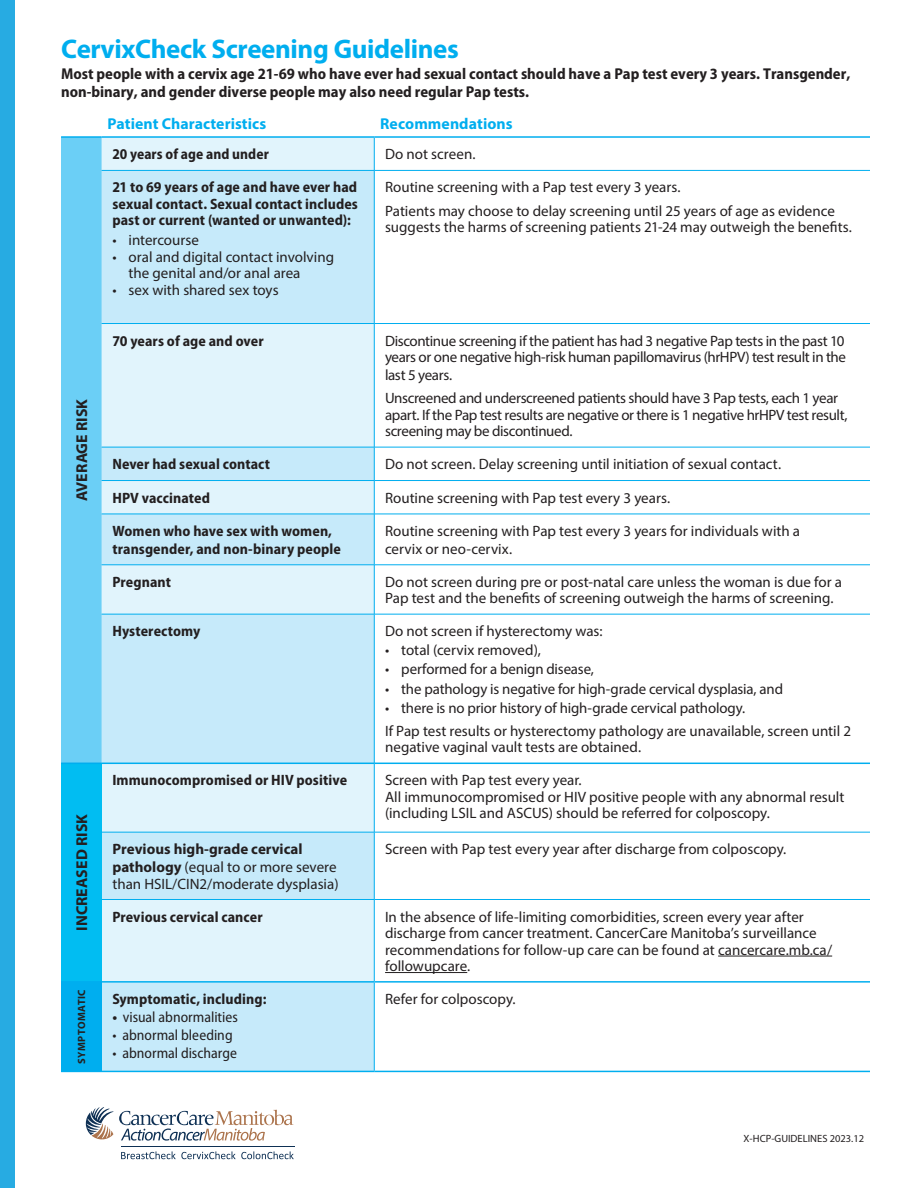
<style>
.page{position:relative;width:918px;height:1188px;background:#fff}
.page>*{position:absolute;margin:0;border:0;box-sizing:border-box;transform-origin:0 0}
.text{font:700 27px "Myriad Pro";letter-spacing:-.015em;color:#00aeef}
.text-2{font:700 semi-condensed 15.75px/18px "Myriad Pro";color:#231f20}
.text-3{font:700 15.75px "Myriad Pro";letter-spacing:.005em;color:#00aeef}
.text-4{font:700 15.75px "Myriad Pro";letter-spacing:.005em;color:#231f20}
.text-5{font:15px/16.5px "Myriad Pro";letter-spacing:-.005em;color:#231f20}
.text-6{font:700 semi-condensed 15px/16.5px "Myriad Pro";letter-spacing:.005em;color:#231f20;text-align:justify}
.text-7{font:15px/16.5px "Myriad Pro";letter-spacing:-.025em;color:#231f20}
.text-8{font:700 15px/18px "Myriad Pro";color:#231f20}
.text-9{font:semi-condensed 15px "Myriad Pro";color:#231f20}
.t1{font:10.5px "Myriad Pro";color:#231f20}
.text-10{font:700 10.5px "Myriad Pro";letter-spacing:.035em;color:#231f20}
.s1{font-weight:400}
.s2{font-weight:700}
</style>
<div class="page">
<div style="left:61px;top:137px;width:41px;height:626px;background:#6bcff6"></div>
<div style="left:102px;top:138px;width:272px;height:32px;background:#e1f4fc"></div>
<svg style="left:102px;top:171px;width:272px;height:900px;background:#cfedfa"></svg>
<div style="left:61px;top:763px;width:41px;height:219px;background:#01bdf2"></div>
<div style="left:61px;top:982px;width:41px;height:89px;background:#00aeef"></div>
<hr style="left:61px;top:136px;width:41px;height:2px;background:#00aeef">
<hr style="left:102px;top:136px;width:272px;height:2px;background:#00aeef">
<hr style="left:374px;top:136px;width:496px;height:2px;background:#00aeef">
<hr style="left:61px;top:763px;width:41px;height:1px;background:#00aeef">
<hr style="left:102px;top:763px;width:272px;height:1px;background:#00aeef">
<hr style="left:374px;top:763px;width:496px;height:1px;background:#00aeef">
<hr style="left:374px;top:138px;width:1px;height:32px;background:#00aeef">
<hr style="left:102px;top:170px;width:272px;height:1px;background:#00aeef">
<hr style="left:374px;top:170px;width:496px;height:1px;background:#00aeef">
<hr style="left:374px;top:171px;width:1px;height:152px;background:#00aeef">
<hr style="left:102px;top:323px;width:272px;height:1px;background:#00aeef">
<hr style="left:374px;top:323px;width:496px;height:1px;background:#00aeef">
<hr style="left:374px;top:324px;width:1px;height:123px;background:#00aeef">
<hr style="left:102px;top:447px;width:272px;height:1px;background:#00aeef">
<hr style="left:374px;top:447px;width:496px;height:1px;background:#00aeef">
<hr style="left:374px;top:447px;width:1px;height:33px;background:#00aeef">
<hr style="left:102px;top:480px;width:272px;height:1px;background:#00aeef">
<hr style="left:374px;top:480px;width:496px;height:1px;background:#00aeef">
<hr style="left:374px;top:481px;width:1px;height:33px;background:#00aeef">
<hr style="left:102px;top:514px;width:272px;height:1px;background:#00aeef">
<hr style="left:374px;top:514px;width:496px;height:1px;background:#00aeef">
<hr style="left:374px;top:514px;width:1px;height:51px;background:#00aeef">
<hr style="left:102px;top:565px;width:272px;height:1px;background:#00aeef">
<hr style="left:374px;top:565px;width:496px;height:1px;background:#00aeef">
<hr style="left:374px;top:565px;width:1px;height:49px;background:#00aeef">
<hr style="left:102px;top:614px;width:272px;height:1px;background:#00aeef">
<hr style="left:374px;top:614px;width:496px;height:1px;background:#00aeef">
<hr style="left:374px;top:614px;width:1px;height:149px;background:#00aeef">
<hr style="left:61px;top:1071px;width:41px;height:1px;background:#00aeef">
<hr style="left:102px;top:1071px;width:272px;height:1px;background:#00aeef">
<hr style="left:374px;top:1071px;width:496px;height:1px;background:#00aeef">
<hr style="left:374px;top:763px;width:1px;height:69px;background:#00aeef">
<hr style="left:102px;top:832px;width:272px;height:1px;background:#00aeef">
<hr style="left:374px;top:832px;width:496px;height:1px;background:#00aeef">
<hr style="left:374px;top:832px;width:1px;height:67px;background:#00aeef">
<hr style="left:102px;top:899px;width:272px;height:1px;background:#00aeef">
<hr style="left:374px;top:899px;width:496px;height:1px;background:#00aeef">
<hr style="left:374px;top:900px;width:1px;height:81px;background:#00aeef">
<hr style="left:374px;top:983px;width:1px;height:88px;background:#00aeef">
<hr style="left:102px;top:981px;width:272px;height:2px;background:#00aeef">
<hr style="left:374px;top:981px;width:496px;height:2px;background:#00aeef">
<hr style="left:61px;top:981px;width:41px;height:2px;background:#00aeef">
<hr style="left:718px;top:956px;width:114px;height:1px;background:#231f20">
<hr style="left:385px;top:972px;width:82px;height:1px;background:#231f20">
<div style="left:0;top:0;width:15px;height:1188px;background:#27abe2"></div>
<hr style="left:121px;top:1146px;width:173px;height:1px;background:#0e3054">
<svg style="left:86px;top:1107px;width:207px;height:34px"></svg>
<svg style="left:121px;top:1151px;width:173px;height:8px"></svg>
<p class="text" style="left:61px;top:31px;width:399px">CervixCheck Screening Guidelines</p>
<p class="text-2" style="left:61px;top:65px;width:791px">Most people with a cervix age 21-69 who have ever had sexual contact should have a Pap test every 3 years. Transgender, non-binary, and gender diverse people may also need regular Pap tests.</p>
<p class="text-3" style="left:108px;top:114px;width:160px">Patient Characteristics</p>
<p class="text-3" style="left:380px;top:114px;width:134px">Recommendations</p>
<p class="text-4" style="left:72px;top:501px;width:104px;rotate:-90deg">AVERAGE RISK</p>
<p class="text-4" style="left:72px;top:931px;width:118px;rotate:-90deg">INCREASED RISK</p>
<p class="text-6" style="left:112px;top:146px;width:158px">20 years of age and under</p>
<p class="text-5" style="left:385px;top:146px;width:92px">Do not screen.</p>
<p class="text-6" style="left:112px;top:179px;width:247px">21 to 69 years of age and have ever had sexual contact. Sexual contact includes past or current (wanted or unwanted):</p>
<p class="text-5" style="left:112px;top:232px;width:88px">• intercourse</p>
<p class="text-5" style="left:129px;top:248px;width:207px;text-indent:-16px">• oral and digital contact involving the genital and/or anal area</p>
<p class="text-5" style="left:112px;top:281px;width:168px">• sex with shared sex toys</p>
<p class="text-5" style="left:385px;top:179px;width:297px">Routine screening with a Pap test every 3 years.</p>
<p class="text-5" style="left:385px;top:202px;width:468px">Patients may choose to delay screening until 25 years of age as evidence suggests the harms of screening patients 21-24 may outweigh the benefits.</p>
<p class="text-6" style="left:112px;top:332px;width:153px">70 years of age and over</p>
<p class="text-7" style="left:385px;top:332px;width:463px">Discontinue screening if the patient has had 3 negative Pap tests in the past 10 years or one negative high-risk human papillomavirus (hrHPV) test result in the</p>
<p class="text-7" style="left:385px;top:367px;width:69px">last 5 years.</p>
<p class="text-7" style="left:385px;top:390px;width:464px">Unscreened and underscreened patients should have 3 Pap tests, each 1 year apart. If the Pap test results are negative or there is 1 negative hrHPV test result, screening may be discontinued.</p>
<p class="text-6" style="left:112px;top:456px;width:159px">Never had sexual contact</p>
<p class="text-5" style="left:385px;top:456px;width:398px">Do not screen. Delay screening until initiation of sexual contact.</p>
<p class="text-6" style="left:112px;top:490px;width:99px">HPV vaccinated</p>
<p class="text-5" style="left:385px;top:489px;width:287px">Routine screening with Pap test every 3 years.</p>
<p class="text-6" style="left:112px;top:522px;width:230px;line-height:18px">Women who have sex with women, transgender, and non-binary people</p>
<p class="text-5" style="left:385px;top:522px;width:417px;line-height:18px">Routine screening with Pap test every 3 years for individuals with a cervix or neo-cervix.</p>
<p class="text-6" style="left:112px;top:574px;width:60px">Pregnant</p>
<p class="text-5" style="left:385px;top:573px;width:459px">Do not screen during pre or post-natal care unless the woman is due for a<br>Pap test and the benefits of screening outweigh the harms of screening.</p>
<p class="text-6" style="left:112px;top:623px;width:89px">Hysterectomy</p>
<p class="text-5" style="left:385px;top:623px;width:219px">Do not screen if hysterectomy was:</p>
<p class="text-5" style="left:385px;top:642px;width:157px">• total (cervix removed),</p>
<p class="text-5" style="left:385px;top:661px;width:210px">• performed for a benign disease,</p>
<p class="text-5" style="left:385px;top:680px;width:399px">• the pathology is negative for high-grade cervical dysplasia, and</p>
<p class="text-5" style="left:385px;top:699px;width:362px">• there is no prior history of high-grade cervical pathology.</p>
<p class="text-5" style="left:385px;top:722px;width:468px">If Pap test results or hysterectomy pathology are unavailable, screen until 2 negative vaginal vault tests are obtained.</p>
<p class="text-6" style="left:112px;top:772px;width:236px">Immunocompromised or HIV positive</p>
<p class="text-5" style="left:385px;top:772px;width:461px">Screen with Pap test every year.<br>All immunocompromised or HIV positive people with any abnormal result (including LSIL and ASCUS) should be referred for colposcopy.</p>
<p class="text-8" style="left:112px;top:840px;width:226px">Previous high-grade cervical pathology <span class="s1">(equal to or more severe</span></p>
<p class="text-5" style="left:112px;top:875px;width:228px">than HSIL/CIN2/moderate dysplasia)</p>
<p class="text-5" style="left:385px;top:841px;width:403px">Screen with Pap test every year after discharge from colposcopy.</p>
<p class="text-6" style="left:112px;top:908px;width:152px">Previous cervical cancer</p>
<p class="text-5" style="left:385px;top:908px;width:449px">In the absence of life-limiting comorbidities, screen every year after discharge from cancer treatment. CancerCare Manitoba’s surveillance recommendations for follow-up care can be found at cancercare.mb.ca/ followupcare.</p>
<p class="text-10" style="left:75px;top:1064px;width:76px;rotate:-90deg">SYMPTOMATIC</p>
<p class="text-6" style="left:112px;top:991px;width:156px">Symptomatic, including:</p>
<p class="text-9" style="left:112px;top:1009px;width:127px"><span class="s2">•</span> visual abnormalities</p>
<p class="text-9" style="left:112px;top:1027px;width:122px">• abnormal bleeding</p>
<p class="text-9" style="left:112px;top:1045px;width:126px">• abnormal discharge</p>
<p class="text-5" style="left:385px;top:990px;width:132px">Refer for colposcopy.</p>
<p class="t1" style="left:744px;top:1132px;width:122px">X-HCP-GUIDELINES 2023.12</p>
</div>
